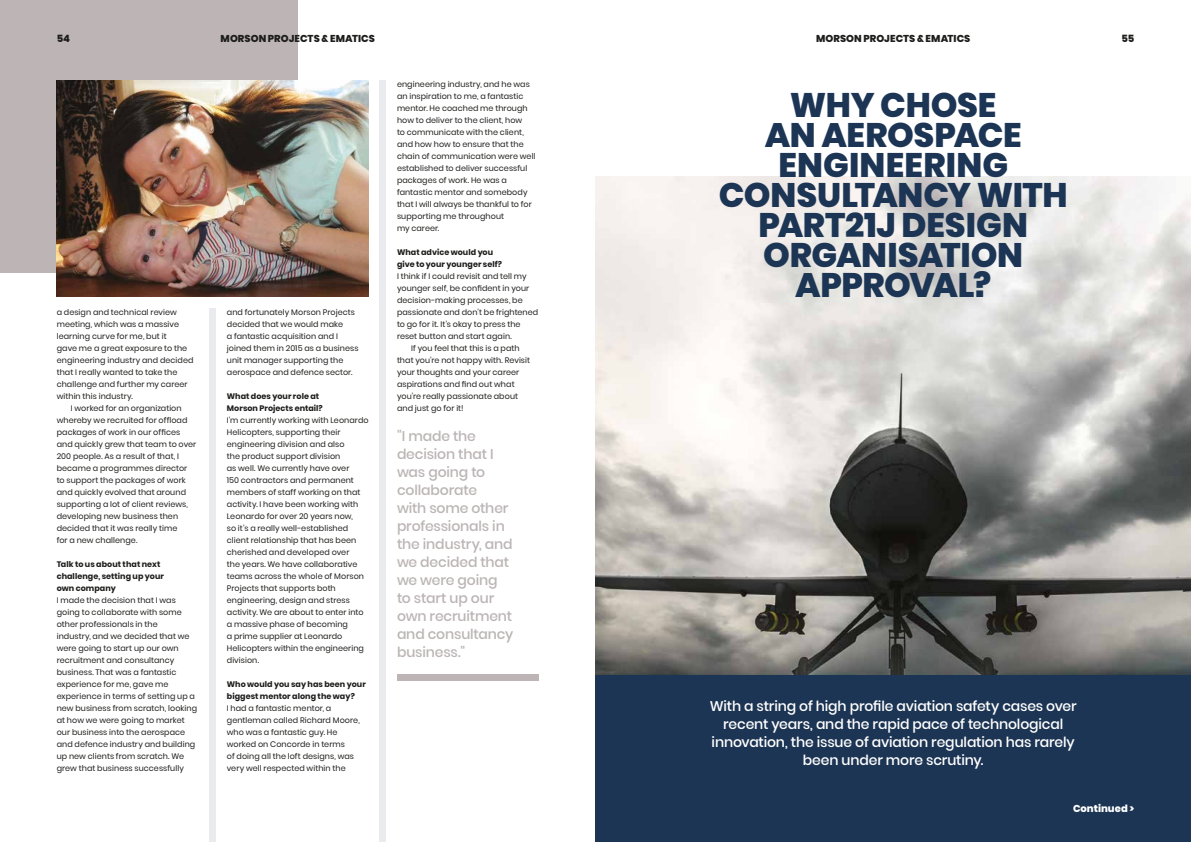
<style>
.page{position:relative;width:1191px;height:842px;background:#fff}
.page>*{position:absolute;margin:0;border:0;box-sizing:border-box;transform-origin:0 0}
.t1{font:800 34px/30px "Poppins";letter-spacing:-.01em;color:#1d3554;text-align:center}
.t2{font:500 14px/18px "Poppins";letter-spacing:-.01em;color:#bcb4b5}
.t3{font:500 14px/18px "Poppins";letter-spacing:-.01em;color:#fff;text-align:center}
.t4{font:800 10px "Poppins";letter-spacing:.005em;color:#1d1d1b}
.t5{font:800 10px "Poppins";color:#fff}
.t6{font:8px/12px "Poppins";letter-spacing:.01em;color:#1d1d1b}
.t7{font:700 8px/12px "Poppins";letter-spacing:.01em;color:#1d1d1b}
</style>
<div class="page">
<div style="left:595px;top:674px;width:596px;height:168px;background:#1d3554"></div>
<div style="left:0;top:0;width:298px;height:273px;background:#bcb4b5"></div>
<img style="left:57px;top:81px;width:312px;height:216px">
<div style="left:210px;top:309px;width:6px;height:533px;background:#e9ebee"></div>
<div style="left:380px;top:81px;width:6px;height:761px;background:#e9ebee"></div>
<div style="left:397px;top:674px;width:142px;height:6px;background:#bcb4b5"></div>
<img style="left:595px;top:177px;width:596px;height:497px">
<p class="t4" style="left:57px;top:33px;width:15px">54</p>
<p class="t4" style="left:221px;top:33px;width:156px">MORSON PROJECTS &amp; EMATICS</p>
<p class="t4" style="left:816px;top:33px;width:156px">MORSON PROJECTS &amp; EMATICS</p>
<p class="t4" style="left:1121px;top:33px;width:14px">55</p>
<p class="t6" style="left:57px;top:306px;width:138px">a design and technical review meeting, which was a massive learning curve for me, but it<br>gave me a great exposure to the engineering industry and decided that I really wanted to take the challenge and further my career within this industry.</p>
<p class="t6" style="left:57px;top:402px;width:141px;text-indent:14px">I worked for an organization whereby we recruited for offload packages of work in our offices and quickly grew that team to over<br>200 people. As a result of that, I became a programmes director to support the packages of work and quickly evolved that around supporting a lot of client reviews, developing new business then decided that it was really time<br>for a new challenge.</p>
<p class="t7" style="left:57px;top:558px;width:109px">Talk to us about that next challenge, setting up your own company</p>
<p class="t6" style="left:57px;top:594px;width:142px">I made the decision that I was going to collaborate with some other professionals in the<br>industry, and we decided that we were going to start up our own recruitment and consultancy business. That was a fantastic experience for me, gave me experience in terms of setting up a new business from scratch, looking at how we were going to market our business into the aerospace and defence industry and building up new clients from scratch. We grew that business successfully</p>
<p class="t6" style="left:227px;top:306px;width:133px">and fortunately Morson Projects decided that we would make<br>a fantastic acquisition and I joined them in 2015 as a business unit manager supporting the aerospace and defence sector.</p>
<p class="t7" style="left:227px;top:390px;width:97px">What does your role at<br>Morson Projects entail?</p>
<p class="t6" style="left:227px;top:414px;width:143px">I’m currently working with Leonardo<br>Helicopters, supporting their engineering division and also<br>the product support division<br>as well. We currently have over<br>150 contractors and permanent members of staff working on that activity. I have been working with<br>Leonardo for over 20 years now,<br>so it’s a really well-established client relationship that has been cherished and developed over<br>the years. We have collaborative teams across the whole of Morson<br>Projects that supports both engineering, design and stress activity. We are about to enter into a massive phase of becoming<br>a prime supplier at Leonardo<br>Helicopters within the engineering division.</p>
<p class="t7" style="left:227px;top:678px;width:140px">Who would you say has been your biggest mentor along the way?</p>
<p class="t6" style="left:227px;top:702px;width:134px">I had a fantastic mentor, a gentleman called Richard Moore, who was a fantastic guy. He worked on Concorde in terms<br>of doing all the loft designs, was very well respected within the</p>
<p class="t6" style="left:397px;top:78px;width:140px">engineering industry, and he was an inspiration to me, a fantastic mentor. He coached me through how to deliver to the client, how<br>to communicate with the client, and how how to ensure that the chain of communication were well established to deliver successful packages of work. He was a fantastic mentor and somebody that I will always be thankful to for supporting me throughout<br>my career.</p>
<p class="t7" style="left:397px;top:246px;width:107px">What advice would you give to your younger self?</p>
<p class="t6" style="left:397px;top:270px;width:131px">I think if I could revisit and tell my</p>
<p class="t6" style="left:397px;top:282px;width:134px">younger self, be confident in your</p>
<p class="t6" style="left:397px;top:294px;width:127px">decision-making processes, be</p>
<p class="t6" style="left:397px;top:306px;width:143px">passionate and don’t be frightened</p>
<p class="t6" style="left:397px;top:318px;width:125px">to go for it. It’s okay to press the</p>
<p class="t6" style="left:397px;top:330px;width:116px">reset button and start again.</p>
<p class="t6" style="left:411px;top:342px;width:110px">If you feel that this is a path</p>
<p class="t6" style="left:397px;top:354px;width:135px">that you’re not happy with. Revisit</p>
<p class="t6" style="left:397px;top:366px;width:124px">your thoughts and your career</p>
<p class="t6" style="left:397px;top:378px;width:119px">aspirations and find out what</p>
<p class="t6" style="left:397px;top:390px;width:123px">you’re really passionate about</p>
<p class="t6" style="left:397px;top:402px;width:68px">and just go for it!</p>
<h2 class="t2" style="left:397px;top:427px;width:118px">"I made the decision that I was going to collaborate<br>with some other professionals in the industry, and we decided that we were going to start up our own recruitment and consultancy business."</h2>
<h1 class="t1" style="left:719px;top:90px;width:350px">WHY CHOSE<br>AN AEROSPACE<br>ENGINEERING<br>CONSULTANCY WITH<br>PART21J DESIGN<br>ORGANISATION<br>APPROVAL?</h1>
<h2 class="t3" style="left:710px;top:697px;width:368px">With a string of high profile aviation safety cases over recent years, and the rapid pace of technological innovation, the issue of aviation regulation has rarely been under more scrutiny.</h2>
<p class="t5" style="left:1073px;top:802px;width:63px">Continued &gt;</p>
</div>
